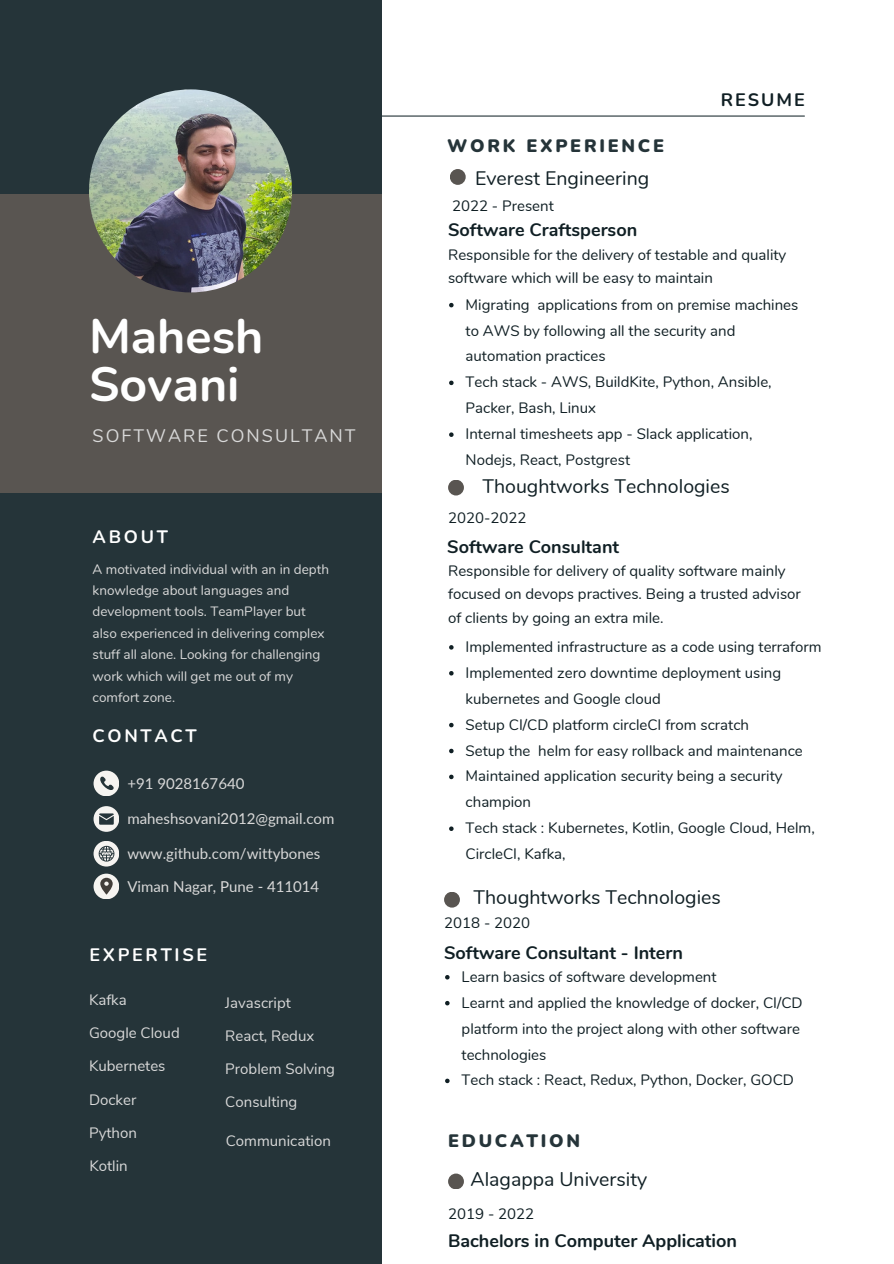
<style>
.page{position:relative;width:894px;height:1264px;background:#fff}
.page>*{position:absolute;margin:0;border:0;box-sizing:border-box;transform-origin:0 0}
.t1{font:700 48.3px/48.4px "Nunito";color:#fff}
.t2{font:19.5px "Nunito";color:#101f24}
.t3{font:700 18px "Nunito";color:#101f24}
.t4{font:900 18px "Nunito";letter-spacing:.15em;color:#253439}
.t5{font:700 18px "Nunito";letter-spacing:.15em;color:#fff}
.t6{font:18px "Nunito";letter-spacing:.11em;color:#d9d9d9}
.t7{font:15px/26px "Nunito";color:#101f24}
.t8{font:15px "Nunito Sans";color:#d9d9d9}
.t9{font:15px "Lato";color:#d9d9d9}
.t10{font:15px "Nunito Sans";color:#101f24}
.t11{font:13.5px/21.5px "Nunito";color:#d9d9d9}
</style>
<div class="page">
<div style="left:0;top:470px;width:381px;height:793px;background:#253439"></div>
<div style="left:0;top:0;width:381px;height:492px;background:#595551"></div>
<div style="left:0;top:0;width:381px;height:193px;background:#253439"></div>
<hr style="left:280px;top:115px;width:524px;height:2px;background:#253439">
<img style="left:89px;top:89px;width:203px;height:203px;border-radius:50%">
<div style="left:93px;top:770px;width:26px;height:26px;background:#f6f4f1;border-radius:50%"></div>
<div style="left:93px;top:806px;width:26px;height:25px;background:#f6f4f1;border-radius:50%"></div>
<svg style="left:93px;top:840px;width:26px;height:26px"></svg>
<div style="left:93px;top:873px;width:26px;height:26px;background:#f6f4f1;border-radius:50%"></div>
<svg style="left:99px;top:813px;width:15px;height:11px"></svg>
<svg style="left:97px;top:776px;width:17px;height:17px"></svg>
<svg style="left:99px;top:845px;width:15px;height:16px"></svg>
<svg style="left:100px;top:877px;width:13px;height:17px"></svg>
<div style="left:449px;top:169px;width:16px;height:16px;background:#595551;border-radius:50%"></div>
<div style="left:448px;top:479px;width:16px;height:16px;background:#595551;border-radius:50%"></div>
<div style="left:448px;top:1173px;width:16px;height:16px;background:#595551;border-radius:50%"></div>
<svg style="left:449px;top:303px;width:4px;height:4px"></svg>
<svg style="left:449px;top:380px;width:4px;height:5px"></svg>
<svg style="left:449px;top:432px;width:4px;height:5px"></svg>
<svg style="left:449px;top:645px;width:4px;height:4px"></svg>
<svg style="left:449px;top:671px;width:4px;height:4px"></svg>
<svg style="left:449px;top:722px;width:4px;height:5px"></svg>
<svg style="left:449px;top:748px;width:4px;height:5px"></svg>
<svg style="left:449px;top:774px;width:4px;height:5px"></svg>
<svg style="left:449px;top:826px;width:4px;height:5px"></svg>
<div style="left:444px;top:891px;width:16px;height:16px;background:#595551;border-radius:50%"></div>
<svg style="left:445px;top:975px;width:4px;height:4px"></svg>
<svg style="left:445px;top:1000px;width:4px;height:5px"></svg>
<svg style="left:445px;top:1078px;width:4px;height:5px"></svg>
<h1 class="t1" style="left:89px;top:313px;width:176px">Mahesh<br>Sovani</h1>
<p class="t6" style="left:93px;top:424px;width:264px">SOFTWARE CONSULTANT</p>
<p class="t5" style="left:93px;top:525px;width:77px">ABOUT</p>
<p class="t11" style="left:93px;top:558px;width:238px">A motivated individual with an in depth knowledge about languages and development tools. TeamPlayer but also experienced in delivering complex stuff all alone. Looking for challenging work which will get me out of my comfort zone.</p>
<p class="t5" style="left:93px;top:723px;width:106px">CONTACT</p>
<p class="t9" style="left:127px;top:774px;width:118px">+91 9028167640</p>
<p class="t9" style="left:127px;top:809px;width:208px">maheshsovani2012@gmail.com</p>
<p class="t9" style="left:127px;top:844px;width:194px">www.github.com/wittybones</p>
<p class="t9" style="left:127px;top:877px;width:193px">Viman Nagar, Pune - 411014</p>
<p class="t5" style="left:89px;top:943px;width:119px">EXPERTISE</p>
<p class="t8" style="left:89px;top:990px;width:39px">Kafka</p>
<p class="t8" style="left:89px;top:1023px;width:92px">Google Cloud</p>
<p class="t8" style="left:89px;top:1056px;width:78px">Kubernetes</p>
<p class="t8" style="left:89px;top:1089px;width:49px">Docker</p>
<p class="t8" style="left:89px;top:1122px;width:49px">Python</p>
<p class="t8" style="left:89px;top:1155px;width:40px">Kotlin</p>
<p class="t8" style="left:225px;top:993px;width:67px">Javascript</p>
<p class="t8" style="left:225px;top:1026px;width:90px">React, Redux</p>
<p class="t8" style="left:225px;top:1059px;width:111px">Problem Solving</p>
<p class="t8" style="left:225px;top:1092px;width:74px">Consulting</p>
<p class="t8" style="left:226px;top:1130px;width:107px">Communication</p>
<p class="t4" style="left:447px;top:133px;width:218px">WORK EXPERIENCE</p>
<h2 class="t2" style="left:475px;top:165px;width:175px">Everest Engineering</h2>
<p class="t3" style="left:448px;top:218px;width:191px">Software Craftsperson</p>
<p class="t10" style="left:452px;top:195px;width:103px">2022 - Present</p>
<p class="t3" style="left:720px;top:87px;width:86px">RESUME</p>
<p class="t7" style="left:448px;top:243px;width:339px;line-height:23.7px">Responsible for the delivery of testable and quality software which will be easy to maintain</p>
<p class="t7" style="left:465px;top:292px;width:334px">Migrating applications from on premise machines to AWS by following all the security and automation practices<br>Tech stack - AWS, BuildKite, Python, Ansible, Packer, Bash, Linux<br>Internal timesheets app - Slack application, Nodejs, React, Postgrest</p>
<h2 class="t2" style="left:482px;top:473px;width:249px">Thoughtworks Technologies</h2>
<p class="t10" style="left:448px;top:508px;width:80px">2020-2022</p>
<p class="t3" style="left:447px;top:535px;width:173px">Software Consultant</p>
<p class="t7" style="left:448px;top:559px;width:354px;line-height:23.7px">Responsible for delivery of quality software mainly focused on devops practives. Being a trusted advisor of clients by going an extra mile.</p>
<p class="t7" style="left:465px;top:634px;width:357px">Implemented infrastructure as a code using terraform Implemented zero downtime deployment using kubernetes and Google cloud<br>Setup CI/CD platform circleCI from scratch<br>Setup the helm for easy rollback and maintenance Maintained application security being a security champion<br>Tech stack : Kubernetes, Kotlin, Google Cloud, Helm, CircleCI, Kafka,</p>
<h2 class="t2" style="left:473px;top:884px;width:249px">Thoughtworks Technologies</h2>
<p class="t3" style="left:444px;top:940px;width:240px">Software Consultant - Intern</p>
<p class="t10" style="left:444px;top:913px;width:88px">2018 - 2020</p>
<p class="t7" style="left:461px;top:963px;width:342px">Learn basics of software development<br>Learnt and applied the knowledge of docker, CI/CD platform into the project along with other software technologies<br>Tech stack : React, Redux, Python, Docker, GOCD</p>
<p class="t4" style="left:448px;top:1128px;width:133px">EDUCATION</p>
<h2 class="t2" style="left:470px;top:1166px;width:178px">Alagappa University</h2>
<p class="t10" style="left:448px;top:1203px;width:88px">2019 - 2022</p>
<p class="t3" style="left:448px;top:1228px;width:290px">Bachelors in Computer Application</p>
</div>
